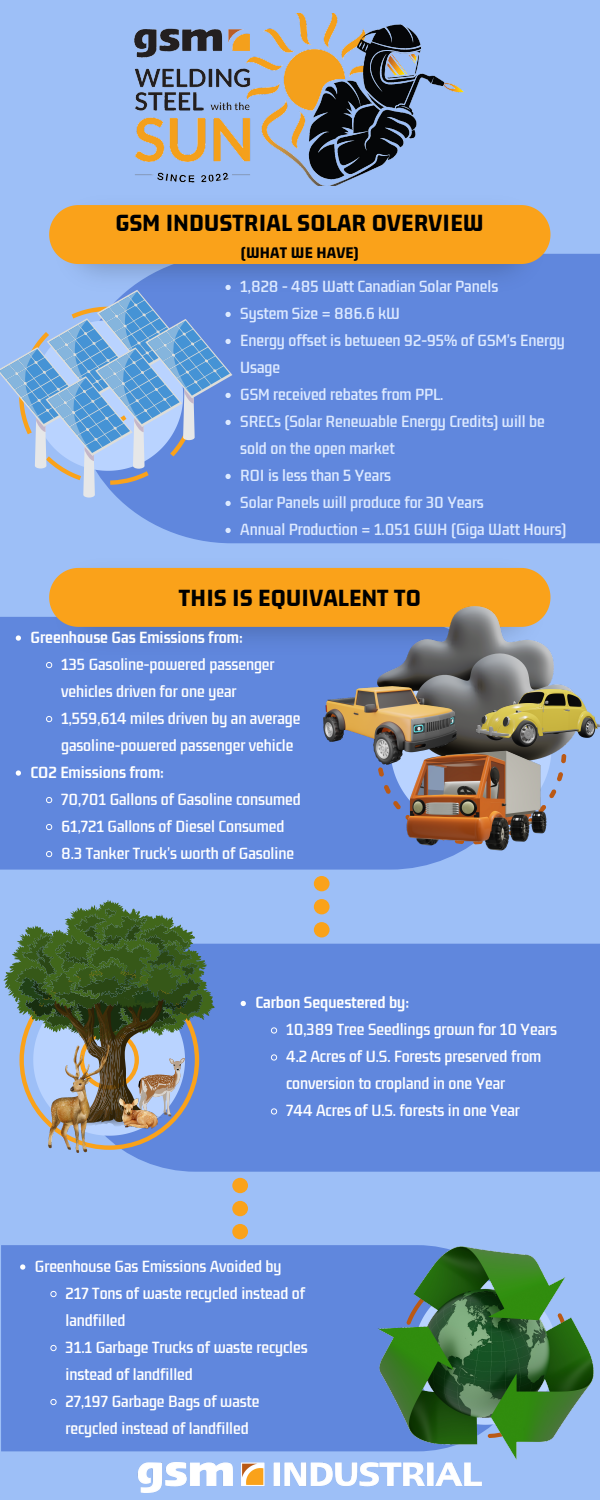
<style>
.page{position:relative;width:600px;height:1500px;background:#9dbff7}
.page>*{position:absolute;margin:0;border:0;box-sizing:border-box;transform-origin:0 0}
.t1{font:800 26px "Gemunu Libre";letter-spacing:.01em;color:#000}
.t2{font:600 18px/27px "Gemunu Libre";color:#fff}
.t3{font:600 18px/27px "Gemunu Libre";color:#dce9ff}
.t4{font:700 18px "Gemunu Libre";color:#fff}
.t5{font:800 17px "Gemunu Libre";letter-spacing:.01em;color:#000}
</style>
<div class="page">
<div style="left:127px;top:254px;width:473px;height:289px;background:#6087dd"></div>
<div style="left:76px;top:944px;width:524px;height:228px;background:#6087dd"></div>
<div style="left:0;top:617px;width:503px;height:253px;background:#6087dd"></div>
<div style="left:1px;top:1245px;width:368px;height:206px;background:#6087dd"></div>
<svg style="left:376px;top:654px;width:190px;height:190px"></svg>
<svg style="left:390px;top:761px;width:162px;height:68px"></svg>
<img style="left:77px;top:264px;width:469px;height:27px">
<div style="left:49px;top:205px;width:501px;height:59px;background:#faa21a"></div>
<img style="left:54px;top:567px;width:469px;height:87px">
<div style="left:49px;top:568px;width:501px;height:59px;background:#faa21a"></div>
<img style="left:377px;top:606px;width:193px;height:155px">
<img style="left:476px;top:689px;width:124px;height:58px">
<img style="left:323px;top:687px;width:133px;height:78px">
<img style="left:407px;top:750px;width:139px;height:100px">
<svg style="left:314px;top:876px;width:16px;height:61px"></svg>
<svg style="left:4px;top:900px;width:211px;height:250px"></svg>
<img style="left:119px;top:1099px;width:38px;height:30px">
<img style="left:49px;top:1044px;width:60px;height:108px">
<svg style="left:232px;top:1178px;width:16px;height:61px"></svg>
<img style="left:369px;top:1245px;width:225px;height:215px">
<img style="left:137px;top:1462px;width:345px;height:31px">
<img style="left:135px;top:13px;width:329px;height:173px">
<svg style="left:16px;top:635px;width:5px;height:6px"></svg>
<svg style="left:46px;top:662px;width:7px;height:7px"></svg>
<svg style="left:46px;top:716px;width:7px;height:7px"></svg>
<svg style="left:16px;top:770px;width:5px;height:6px"></svg>
<svg style="left:46px;top:797px;width:7px;height:7px"></svg>
<svg style="left:46px;top:824px;width:7px;height:7px"></svg>
<svg style="left:46px;top:851px;width:7px;height:7px"></svg>
<svg style="left:20px;top:1264px;width:5px;height:6px"></svg>
<svg style="left:50px;top:1291px;width:7px;height:7px"></svg>
<svg style="left:50px;top:1345px;width:7px;height:7px"></svg>
<svg style="left:50px;top:1399px;width:7px;height:7px"></svg>
<svg style="left:0;top:285px;width:232px;height:221px"></svg>
<svg style="left:225px;top:528px;width:6px;height:5px"></svg>
<svg style="left:241px;top:1001px;width:5px;height:5px"></svg>
<svg style="left:270px;top:1027px;width:8px;height:7px"></svg>
<svg style="left:270px;top:1054px;width:8px;height:7px"></svg>
<svg style="left:270px;top:1108px;width:8px;height:7px"></svg>
<h1 class="t1" style="left:115px;top:209px;width:370px">GSM INDUSTRIAL SOLAR OVERVIEW</h1>
<p class="t5" style="left:241px;top:244px;width:119px">(WHAT WE HAVE)</p>
<p class="t3" style="left:240px;top:274px;width:328px">1,828 - 485 Watt Canadian Solar Panels<br>System Size = 886.6 kW<br>Energy offset is between 92-95% of GSM's Energy<br>Usage<br>GSM received rebates from PPL.<br>SRECs (Solar Renewable Energy Credits) will be sold on the open market<br>ROI is less than 5 Years<br>Solar Panels will produce for 30 Years<br>Annual Production = 1.051 GWH (Giga Watt Hours)</p>
<h1 class="t1" style="left:179px;top:584px;width:244px">THIS IS EQUIVALENT TO</h1>
<p class="t4" style="left:31px;top:628px;width:214px">Greenhouse Gas Emissions from:</p>
<p class="t2" style="left:61px;top:651px;width:241px">135 Gasoline-powered passenger vehicles driven for one year 1,559,614 miles driven by an average gasoline-powered passenger vehicle</p>
<p class="t4" style="left:31px;top:763px;width:135px">CO2 Emissions from:</p>
<p class="t2" style="left:61px;top:786px;width:241px">70,701 Gallons of Gasoline consumed<br>61,721 Gallons of Diesel Consumed<br>8.3 Tanker Truck's worth of Gasoline</p>
<p class="t4" style="left:256px;top:994px;width:155px">Carbon Sequestered by:</p>
<p class="t2" style="left:286px;top:1017px;width:272px">10,389 Tree Seedlings grown for 10 Years 4.2 Acres of U.S. Forests preserved from conversion to cropland in one Year<br>744 Acres of U.S. forests in one Year</p>
<p class="t2" style="left:66px;top:1253px;width:244px;text-indent:-31px">Greenhouse Gas Emissions Avoided by<br>217 Tons of waste recycled instead of landfilled<br>31.1 Garbage Trucks of waste recycles instead of landfilled<br>27,197 Garbage Bags of waste recycled instead of landfilled</p>
</div>
